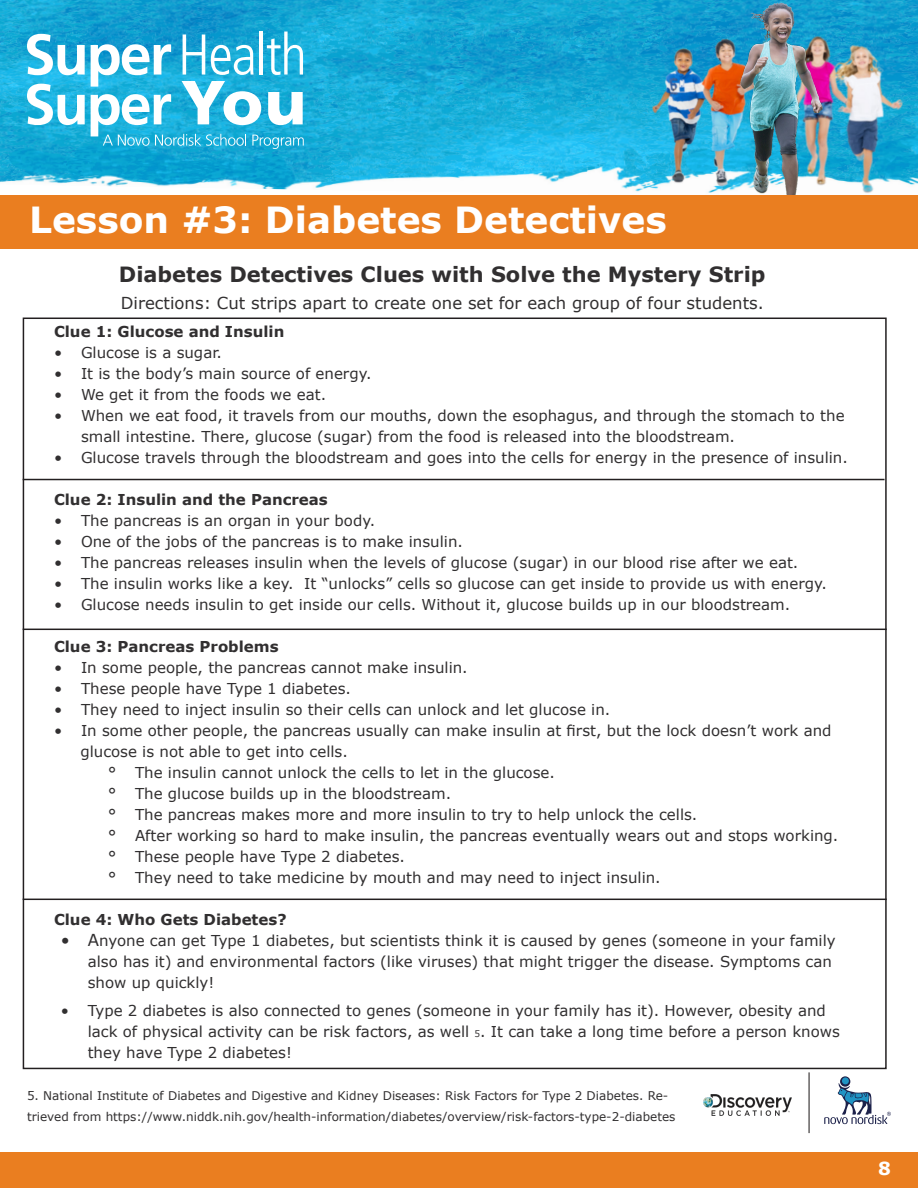
<style>
.page{position:relative;width:918px;height:1188px;background:#fff}
.page>*{position:absolute;margin:0;border:0;box-sizing:border-box;transform-origin:0 0}
.Body{font:700 36px "Verdana";color:#fff}
.t1{font:700 31.5px "Verdana";color:#fff}
.Body-2{font:700 21px "Verdana";color:#312f30}
.t2{font:700 18px "Verdana";color:#fff}
.Body-3{font:16.5px "Verdana";color:#312f30}
.Body-4{font:15px/21px "Verdana";color:#312f30}
.Body-5{font:700 15px "Verdana";color:#312f30}
.Body-6{font:12px/21px "Verdana";color:#312f30}
.s1{font-size:16.5px}
.s2{font-size:9px}
</style>
<div class="page">
<div style="left:0;top:1152px;width:918px;height:36px;background:#ea7e20"></div>
<img style="left:703px;top:1094px;width:89px;height:21px">
<svg style="left:840px;top:1076px;width:10px;height:11px"></svg>
<div style="left:842px;top:1077px;width:7px;height:7px;background:#2194c4;border-radius:50%"></div>
<svg style="left:824px;top:1083px;width:67px;height:41px"></svg>
<hr style="left:809px;top:1072px;width:1px;height:61px;background:#231f20">
<img style="left:0;top:0;width:918px;height:193px">
<svg style="left:27px;top:84px;width:58px;height:41px"></svg>
<svg style="left:27px;top:34px;width:58px;height:41px"></svg>
<svg style="left:91px;top:32px;width:213px;height:117px"></svg>
<img style="left:822px;top:36px;width:81px;height:157px">
<img style="left:651px;top:37px;width:88px;height:151px">
<img style="left:739px;top:3px;width:83px;height:192px">
<div style="left:0;top:195px;width:918px;height:54px;background:#ea7e20"></div>
<hr style="left:23px;top:479px;width:862px;height:1px;background:#231f20">
<hr style="left:23px;top:629px;width:864px;height:1px;background:#231f20">
<hr style="left:23px;top:899px;width:864px;height:1px;background:#231f20">
<p class="Body" style="left:29px;top:194px;width:639px">Lesson #3: Diabetes Detectives</p>
<h2 class="t1" style="left:27px;top:199px;width:398px">Student Activity Guide</h2>
<p class="Body-2" style="left:119px;top:259px;width:648px">Diabetes Detectives Clues with Solve the Mystery Strip</p>
<p class="Body-3" style="left:121px;top:292px;width:644px">Directions: Cut strips apart to create one set for each group of four students.</p>
<p class="Body-5" style="left:54px;top:321px;width:232px">Clue 1: Glucose and Insulin</p>
<p class="Body-4" style="left:54px;top:342px;width:170px">• Glucose is a sugar.</p>
<p class="Body-4" style="left:54px;top:363px;width:319px">• It is the body’s main source of energy.</p>
<p class="Body-4" style="left:54px;top:384px;width:274px">• We get it from the foods we eat.</p>
<p class="Body-4" style="left:81px;top:405px;width:765px;text-indent:-27px">• When we eat food, it travels from our mouths, down the esophagus, and through the stomach to the small intestine. There, glucose (sugar) from the food is released into the bloodstream.</p>
<p class="Body-4" style="left:54px;top:447px;width:795px">• Glucose travels through the bloodstream and goes into the cells for energy in the presence of insulin.</p>
<p class="Body-5" style="left:54px;top:489px;width:275px">Clue 2: Insulin and the Pancreas</p>
<p class="Body-4" style="left:54px;top:510px;width:323px">• The pancreas is an organ in your body.</p>
<p class="Body-4" style="left:54px;top:531px;width:410px">• One of the jobs of the pancreas is to make insulin.</p>
<p class="Body-4" style="left:54px;top:552px;width:746px">• The pancreas releases insulin when the levels of glucose (sugar) in our blood rise after we eat.</p>
<p class="Body-4" style="left:54px;top:573px;width:775px">• The insulin works like a key. It “unlocks” cells so glucose can get inside to provide us with energy.</p>
<p class="Body-4" style="left:54px;top:594px;width:738px">• Glucose needs insulin to get inside our cells. Without it, glucose builds up in our bloodstream.</p>
<p class="Body-5" style="left:54px;top:636px;width:226px">Clue 3: Pancreas Problems</p>
<p class="Body-4" style="left:54px;top:657px;width:415px">• In some people, the pancreas cannot make insulin.</p>
<p class="Body-4" style="left:54px;top:678px;width:299px">• These people have Type 1 diabetes.</p>
<p class="Body-4" style="left:54px;top:699px;width:558px">• They need to inject insulin so their cells can unlock and let glucose in.</p>
<p class="Body-4" style="left:54px;top:720px;width:779px">• In some other people, the pancreas usually can make insulin at first, but the lock doesn’t work and</p>
<p class="Body-4" style="left:80px;top:741px;width:269px">glucose is not able to get into cells.</p>
<p class="Body-4" style="left:108px;top:762px;width:10px">°</p>
<p class="Body-4" style="left:135px;top:762px;width:421px">The insulin cannot unlock the cells to let in the glucose.</p>
<p class="Body-4" style="left:108px;top:783px;width:10px">°</p>
<p class="Body-4" style="left:135px;top:783px;width:318px">The glucose builds up in the bloodstream.</p>
<p class="Body-4" style="left:108px;top:804px;width:10px">°</p>
<p class="Body-4" style="left:135px;top:804px;width:564px">The pancreas makes more and more insulin to try to help unlock the cells.</p>
<p class="Body-4" style="left:108px;top:825px;width:10px">°</p>
<p class="Body-4" style="left:135px;top:825px;width:705px">After working so hard to make insulin, the pancreas eventually wears out and stops working.</p>
<p class="Body-4" style="left:108px;top:846px;width:10px">°</p>
<p class="Body-4" style="left:135px;top:846px;width:272px">These people have Type 2 diabetes.</p>
<p class="Body-4" style="left:108px;top:867px;width:10px">°</p>
<p class="Body-4" style="left:135px;top:867px;width:527px">They need to take medicine by mouth and may need to inject insulin.</p>
<p class="Body-5" style="left:54px;top:909px;width:234px">Clue 4: Who Gets Diabetes?</p>
<p class="Body-4" style="left:88px;top:930px;width:750px;text-indent:-27px"><span class="s1">• A</span>nyone can get Type 1 diabetes, but scientists think it is caused by genes (someone in your family also has it) and environmental factors (like viruses) that might trigger the disease. Symptoms can show up quickly!</p>
<p class="Body-4" style="left:88px;top:1000px;width:754px;text-indent:-27px">• Type 2 diabetes is also connected to genes (someone in your family has it). However, obesity and lack of physical activity can be risk factors, as well <span class="s2">5</span>. It can take a long time before a person knows they have Type 2 diabetes!</p>
<p class="Body-6" style="left:27px;top:1085px;width:650px">5. National Institute of Diabetes and Digestive and Kidney Diseases: Risk Factors for Type 2 Diabetes. Re&shy;trieved from https://www.niddk.nih.gov/health-information/diabetes/overview/risk-factors-type-2-diabetes</p>
<p class="t2" style="left:878px;top:1156px;width:14px">8</p>
</div>
